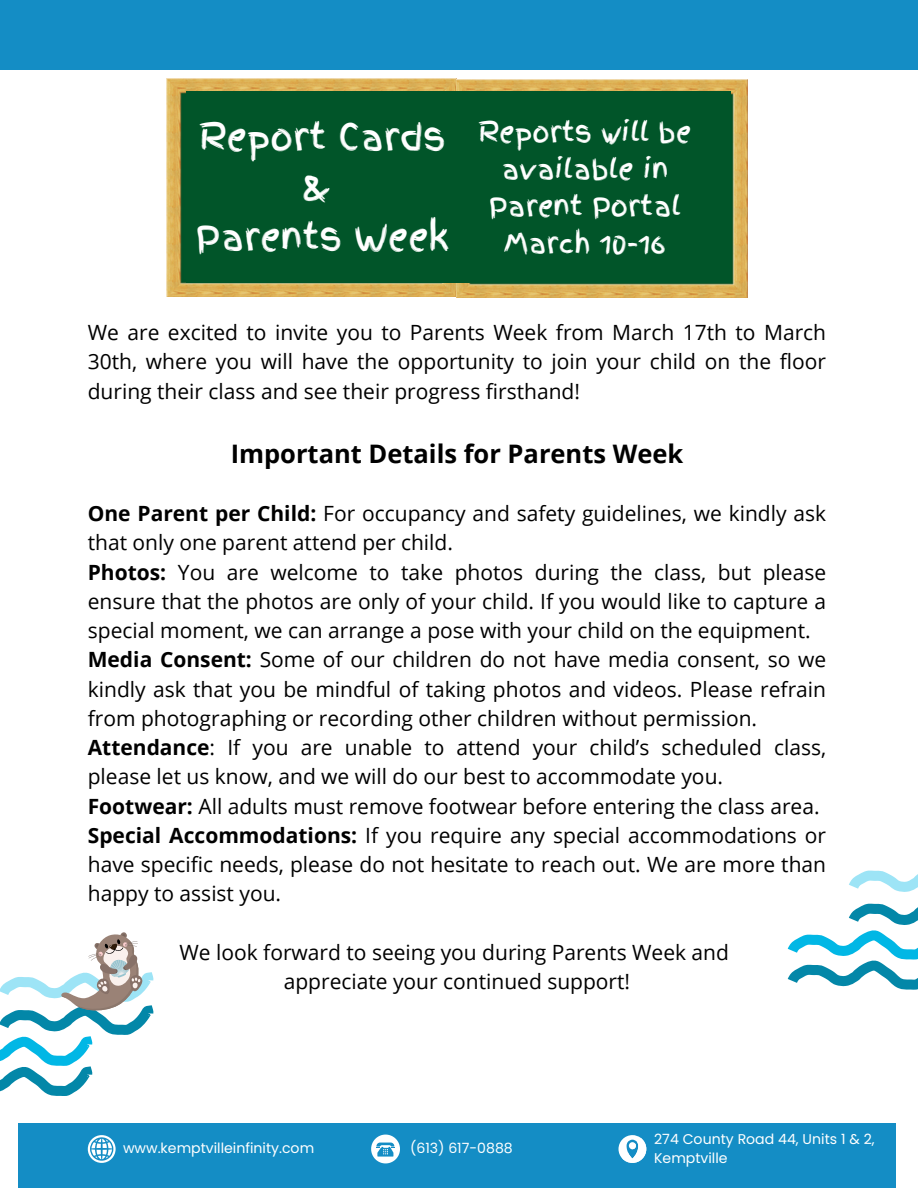
<style>
.page{position:relative;width:918px;height:1188px;background:#fff}
.page>*{position:absolute;margin:0;border:0;box-sizing:border-box;transform-origin:0 0}
.t1{font:35.55px/49.7px "Finger Paint";color:#fff;text-align:center}
.t2{font:27px/37.2px "Finger Paint";color:#fff;text-align:center}
.t3{font:700 25.5px "Open Sans";color:#000}
.t4{font:21px/29.2px "Open Sans";color:#000;text-align:justify}
.t5{font:14.1px/19px "Poppins";color:#fff}
.s1{font-weight:700}
</style>
<div class="page">
<div style="left:0;top:0;width:918px;height:70px;background:#148dc5"></div>
<div style="left:18px;top:1123px;width:877px;height:65px;background:#148dc5"></div>
<svg style="left:88px;top:1135px;width:28px;height:28px"></svg>
<svg style="left:371px;top:1135px;width:29px;height:28px"></svg>
<svg style="left:619px;top:1135px;width:27px;height:28px"></svg>
<img style="left:167px;top:78px;width:290px;height:218px">
<img style="left:457px;top:80px;width:290px;height:218px">
<div style="left:186px;top:92px;width:545px;height:191px;background:#015529"></div>
<svg style="left:788px;top:870px;width:130px;height:119px"></svg>
<svg style="left:0;top:932px;width:153px;height:164px"></svg>
<p class="t1" style="left:196px;top:113px;width:255px">Report Cards &amp;<br>Parents Week</p>
<h4 class="t2" style="left:478px;top:113px;width:215px">Reports will be available in<br>Parent Portal<br>March 10-16</h4>
<p class="t4" style="left:88px;top:317px;width:740px">We are excited to invite you to Parents Week from March 17th to March 30th, where you will have the opportunity to join your child on the floor during their class and see their progress firsthand!</p>
<p class="t3" style="left:231px;top:435px;width:454px">Important Details for Parents Week</p>
<h1 class="t4" style="left:88px;top:498px;width:740px;text-align:left"><span class="s1">One Parent per Child:</span> For occupancy and safety guidelines, we kindly ask that only one parent attend per child.<br><span class="s1">Photos:</span> You are welcome to take photos during the class, but please ensure that the photos are only of your child. If you would like to capture a special moment, we can arrange a pose with your child on the equipment.<br><span class="s1">Media Consent:</span> Some of our children do not have media consent, so we kindly ask that you be mindful of taking photos and videos. Please refrain from photographing or recording other children without permission.<br><span class="s1">Attendance</span>: If you are unable to attend your child’s scheduled class, please let us know, and we will do our best to accommodate you.<br><span class="s1">Footwear:</span> All adults must remove footwear before entering the class area.<br><span class="s1">Special Accommodations:</span> If you require any special accommodations or have specific needs, please do not hesitate to reach out. We are more than happy to assist you.</h1>
<h3 class="t4" style="left:179px;top:937px;width:551px;text-align:center">We look forward to seeing you during Parents Week and appreciate your continued support!</h3>
<h4 class="t5" style="left:123px;top:1139px;width:193px">www.kemptvilleinfinity.com</h4>
<h2 class="t5" style="left:410px;top:1139px;width:104px">(613) 617-0888</h2>
<h4 class="t5" style="left:654px;top:1129px;width:222px">274 County Road 44, Units 1 &amp; 2,<br>Kemptville</h4>
</div>
